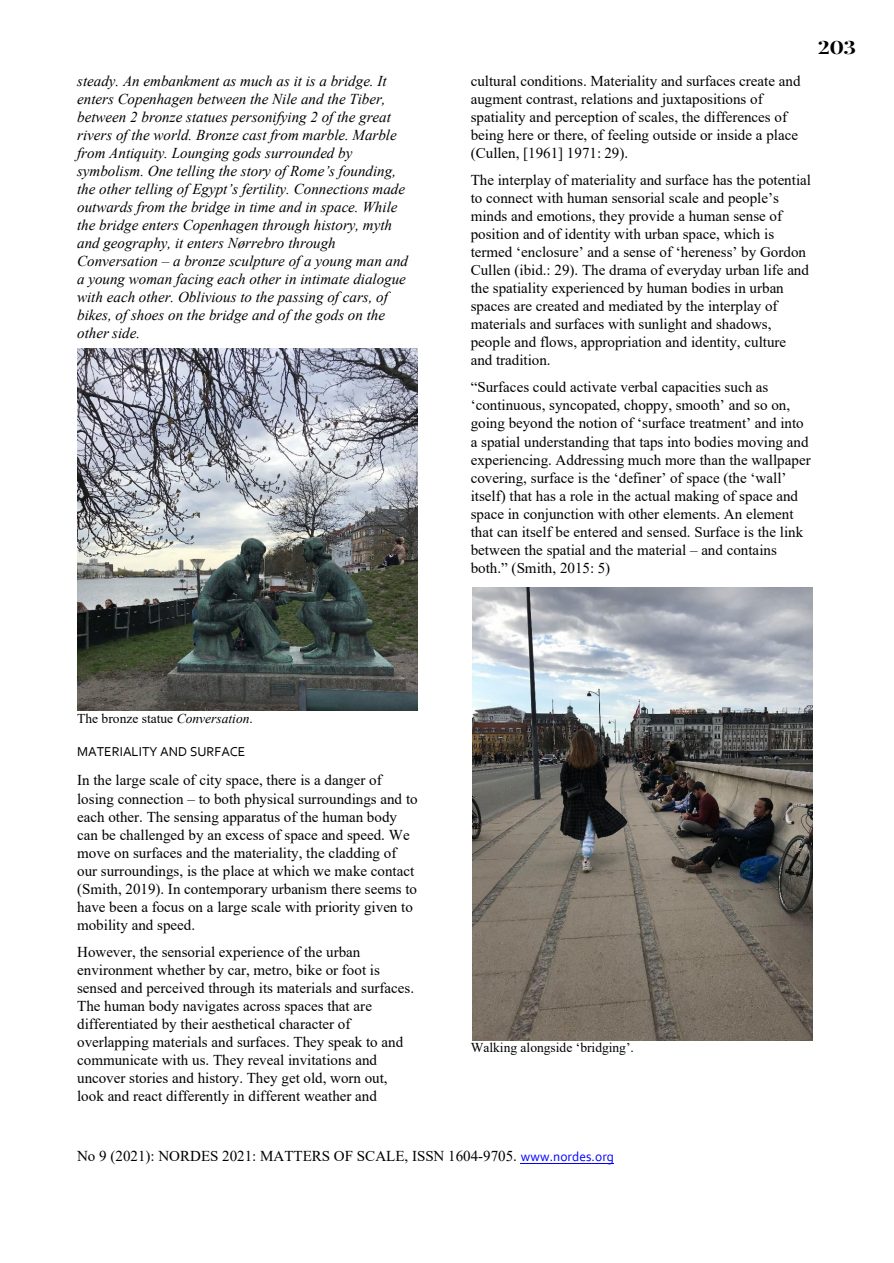
<style>
.page{position:relative;width:894px;height:1263px;background:#fff}
.page>*{position:absolute;margin:0;border:0;box-sizing:border-box;transform-origin:0 0}
.t1{font:18px "Playfair Display";color:#000;scale:1.25 1}
.t2{font:15px/18px "Times New Roman";color:#000}
.t3{font:italic 15px/18px "Times New Roman";color:#000}
.t4{font:13.5px "Times New Roman";color:#000}
.t5{font:13.5px "Corbel";color:#000}
.s1{font-style:italic}
.s2{font-family:"Corbel";font-size:13.5px;color:#00f}
</style>
<div class="page">
<hr style="left:520px;top:1162px;width:93px;height:1px;background:#00f">
<img style="left:77px;top:348px;width:340px;height:362px">
<img style="left:472px;top:587px;width:340px;height:453px">
<p class="t3" style="left:77px;top:72px;width:332px">steady. An embankment as much as it is a bridge. It enters Copenhagen between the Nile and the Tiber, between 2 bronze statues personifying 2 of the great rivers of the world. Bronze cast from marble. Marble from Antiquity. Lounging gods surrounded by symbolism. One telling the story of Rome’s founding, the other telling of Egypt’s fertility. Connections made outwards from the bridge in time and in space. While the bridge enters Copenhagen through history, myth and geography, it enters Nørrebro through Conversation – a bronze sculpture of a young man and a young woman facing each other in intimate dialogue with each other. Oblivious to the passing of cars, of bikes, of shoes on the bridge and of the gods on the other side.</p>
<p class="t1" style="left:817px;top:33px;width:32px">203</p>
<p class="t2" style="left:470px;top:72px;width:331px">cultural conditions. Materiality and surfaces create and augment contrast, relations and juxtapositions of spatiality and perception of scales, the differences of being here or there, of feeling outside or inside a place (Cullen, [1961] 1971: 29).</p>
<p class="t2" style="left:470px;top:171px;width:342px">The interplay of materiality and surface has the potential to connect with human sensorial scale and people’s minds and emotions, they provide a human sense of position and of identity with urban space, which is termed ‘enclosure’ and a sense of ‘hereness’ by Gordon Cullen (ibid.: 29). The drama of everyday urban life and the spatiality experienced by human bodies in urban spaces are created and mediated by the interplay of materials and surfaces with sunlight and shadows, people and flows, appropriation and identity, culture and tradition.</p>
<p class="t2" style="left:470px;top:378px;width:341px">“Surfaces could activate verbal capacities such as ‘continuous, syncopated, choppy, smooth’ and so on, going beyond the notion of ‘surface treatment’ and into a spatial understanding that taps into bodies moving and experiencing. Addressing much more than the wallpaper covering, surface is the ‘definer’ of space (the ‘wall’ itself) that has a role in the actual making of space and space in conjunction with other elements. An element that can itself be entered and sensed. Surface is the link between the spatial and the material – and contains both.” (Smith, 2015: 5)</p>
<p class="t4" style="left:77px;top:709px;width:177px">The bronze statue <span class="s1">Conversation</span>.</p>
<p class="t5" style="left:77px;top:742px;width:170px">MATERIALITY AND SURFACE</p>
<p class="t2" style="left:77px;top:771px;width:342px">In the large scale of city space, there is a danger of losing connection – to both physical surroundings and to each other. The sensing apparatus of the human body can be challenged by an excess of space and speed. We move on surfaces and the materiality, the cladding of our surroundings, is the place at which we make contact (Smith, 2019). In contemporary urbanism there seems to have been a focus on a large scale with priority given to mobility and speed.</p>
<p class="t2" style="left:77px;top:942px;width:338px">However, the sensorial experience of the urban environment whether by car, metro, bike or foot is sensed and perceived through its materials and surfaces.<br>The human body navigates across spaces that are differentiated by their aesthetical character of overlapping materials and surfaces. They speak to and communicate with us. They reveal invitations and uncover stories and history. They get old, worn out, look and react differently in different weather and</p>
<p class="t4" style="left:470px;top:1038px;width:165px">Walking alongside ‘bridging’.</p>
<p class="t2" style="left:77px;top:1147px;width:538px">No 9 (2021): NORDES 2021: MATTERS OF SCALE, ISSN 1604-9705. <span class="s2">www.nordes.org</span></p>
</div>
